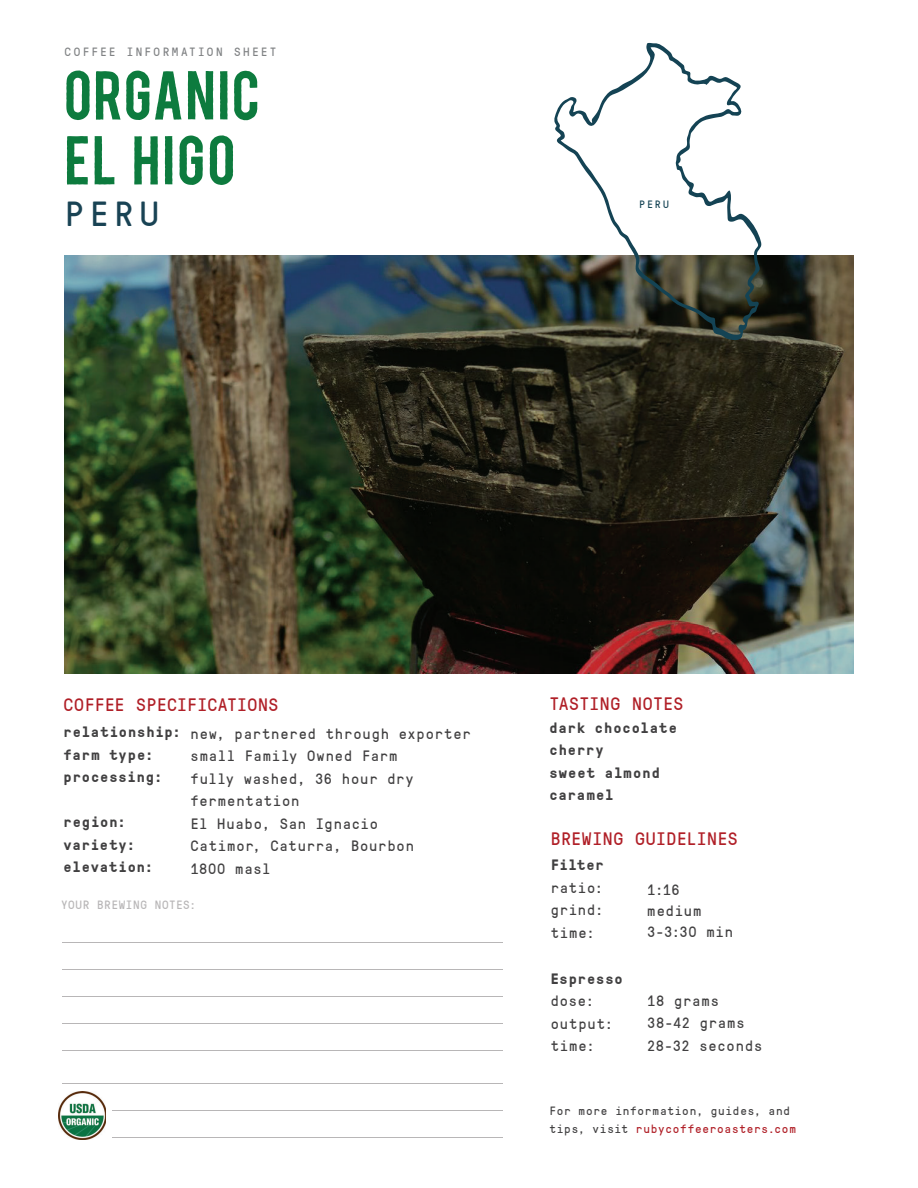
<style>
.page{position:relative;width:918px;height:1188px;background:#fff}
.page>*{position:absolute;margin:0;border:0;box-sizing:border-box;transform-origin:0 0}
.t1{font:54.15px/64.9px "Ruby";letter-spacing:.035em;color:#0d7b3e}
.t2{font:34.8px "GT Pressura Mono";color:#194354}
.t3{font:18px "GT Pressura Mono";letter-spacing:.02em;color:#b01f27}
.t4{font:15px/22.5px "GT Pressura Mono";letter-spacing:.055em;color:#414041}
.t5{font:700 15px/22.5px "GT Pressura Mono";letter-spacing:.065em;color:#414041}
.t6{font:12px/18px "GT Pressura Mono";letter-spacing:.065em;color:#414041}
.t7{font:12px "GT Pressura Mono";letter-spacing:.195em;color:#808284}
.t8{font:12px "GT Pressura Mono";letter-spacing:.04em;color:#b8b6b7}
.t9{font:10.65px "GT Pressura Mono";color:#144354}
.s1{color:#b01f27}
</style>
<div class="page">
<hr style="left:65px;top:674px;width:788px;height:1px;background:#cad6c7">
<img style="left:65px;top:256px;width:788px;height:418px">
<hr style="left:63px;top:996px;width:440px;height:1px;background:#b8b6b7">
<hr style="left:63px;top:969px;width:440px;height:1px;background:#b8b6b7">
<hr style="left:63px;top:942px;width:440px;height:1px;background:#b8b6b7">
<hr style="left:63px;top:1023px;width:440px;height:1px;background:#b8b6b7">
<hr style="left:63px;top:1050px;width:440px;height:1px;background:#b8b6b7">
<hr style="left:112px;top:1137px;width:391px;height:1px;background:#b8b6b7">
<hr style="left:112px;top:1110px;width:391px;height:1px;background:#b8b6b7">
<hr style="left:63px;top:1083px;width:440px;height:1px;background:#b8b6b7">
<svg style="left:553px;top:43px;width:208px;height:297px"></svg>
<img style="left:58px;top:1092px;width:48px;height:47px">
<p class="t7" style="left:65px;top:44px;width:213px">COFFEE INFORMATION SHEET</p>
<h1 class="t1" style="left:65px;top:60px;width:197px">ORGANIC<br>El Higo</h1>
<h2 class="t2" style="left:65px;top:189px;width:96px">PERU</h2>
<p class="t9" style="left:639px;top:197px;width:31px">PERU</p>
<p class="t3" style="left:64px;top:692px;width:216px">COFFEE SPECIFICATIONS</p>
<p class="t5" style="left:64px;top:720px;width:119px">relationship: farm type: processing:</p>
<p class="t5" style="left:64px;top:810px;width:91px">region: variety: elevation:</p>
<p class="t4" style="left:191px;top:721px;width:282px">new, partnered through exporter small Family Owned Farm<br>fully washed, 36 hour dry fermentation<br>El Huabo, San Ignacio<br>Catimor, Caturra, Bourbon<br>1800 masl</p>
<p class="t8" style="left:61px;top:897px;width:137px">YOUR BREWING NOTES:</p>
<p class="t3" style="left:550px;top:691px;width:135px">TASTING NOTES</p>
<p class="t5" style="left:550px;top:716px;width:129px">dark chocolate cherry<br>sweet almond caramel</p>
<p class="t3" style="left:551px;top:826px;width:188px">BREWING GUIDELINES</p>
<p class="t5" style="left:551px;top:853px;width:55px">Filter</p>
<p class="t4" style="left:551px;top:875px;width:54px;text-align:justify">ratio: grind: time:</p>
<p class="t4" style="left:647px;top:878px;width:87px;line-height:21px">1:16 medium<br>3-3:30 min</p>
<p class="t5" style="left:551px;top:967px;width:74px">Espresso</p>
<p class="t4" style="left:551px;top:989px;width:64px">dose: output: time:</p>
<p class="t4" style="left:647px;top:989px;width:116px">18 grams<br>38-42 grams<br>28-32 seconds</p>
<p class="t6" style="left:550px;top:1101px;width:248px">For more information, guides, and tips, visit <span class="s1">rubycoffeeroasters.com</span></p>
</div>
